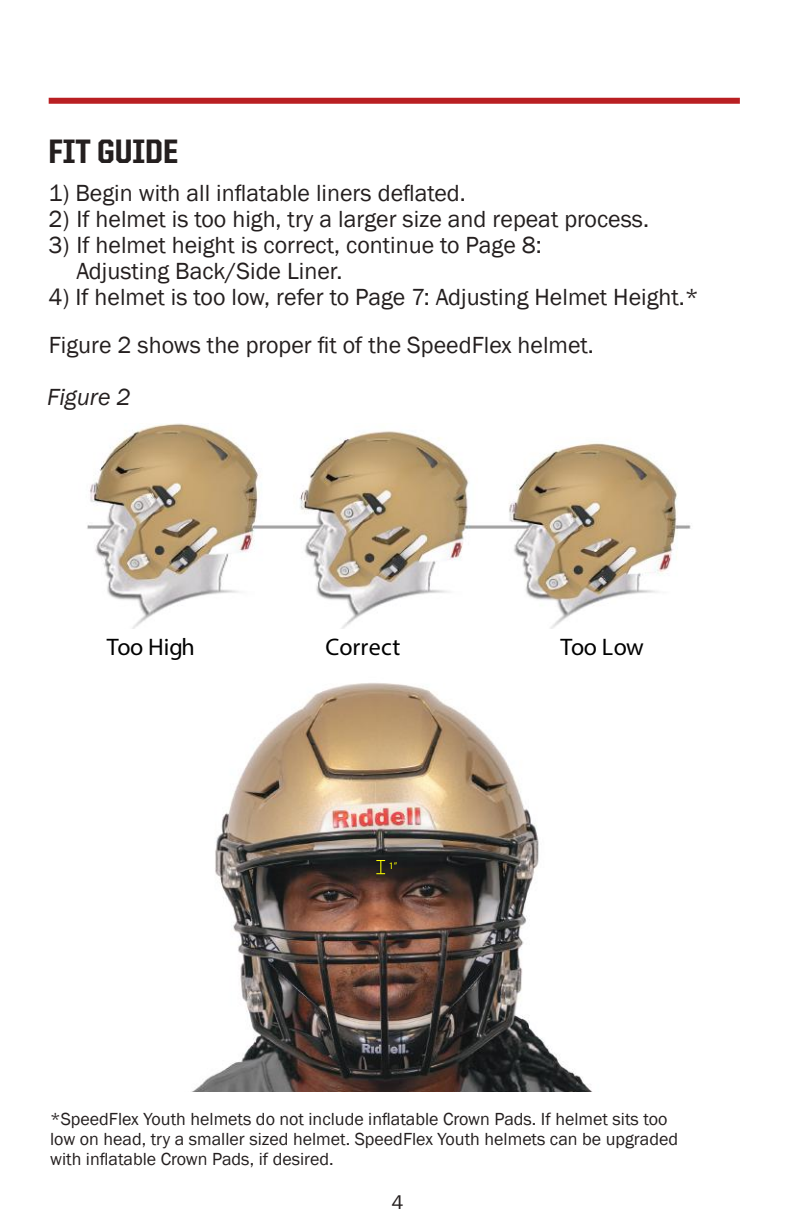
<style>
.page{position:relative;width:792px;height:1224px;background:#fff}
.page>*{position:absolute;margin:0;border:0;box-sizing:border-box;transform-origin:0 0}
.t1{font:800 34px "United Sans Semi Cond";color:#241f1f}
.t2{font:24px/26px "Franklin Gothic";color:#241f1f}
.t3{font:24px "Myriad Pro";color:#000}
.t4{font:italic 24px "Franklin Gothic";color:#241f1f}
.t5{font:20px "ITC Franklin Gothic Std";color:#241f1f}
.t6{font:18px/20px "Franklin Gothic";color:#241f1f}
.t7{font:9.8px "Myriad Pro";color:#ff0}
</style>
<div class="page">
<div style="left:49px;top:98px;width:691px;height:6px;background:#b91f22"></div>
<img style="left:87px;top:423px;width:604px;height:206px">
<img style="left:191px;top:683px;width:402px;height:409px">
<svg style="left:376px;top:860px;width:9px;height:14px"></svg>
<h1 class="t1" style="left:48px;top:133px;width:132px">FIT GUIDE</h1>
<p class="t2" style="left:48px;top:180px;width:419px">1) Begin with all inflatable liners deflated.</p>
<p class="t2" style="left:48px;top:206px;width:602px">2) If helmet is too high, try a larger size and repeat process.</p>
<p class="t2" style="left:76px;top:232px;width:467px;text-indent:-28px">3) If helmet height is correct, continue to Page 8:<br>Adjusting Back/Side Liner.</p>
<p class="t2" style="left:48px;top:273px;width:652px;line-height:48.2px">4) If helmet is too low, refer to Page 7: Adjusting Helmet Height.*<br>Figure 2 shows the proper fit of the SpeedFlex helmet.</p>
<p class="t4" style="left:47px;top:382px;width:85px">Figure 2</p>
<p class="t3" style="left:107px;top:632px;width:89px">Too High</p>
<p class="t3" style="left:325px;top:632px;width:76px">Correct</p>
<p class="t3" style="left:560px;top:633px;width:85px">Too Low</p>
<p class="t7" style="left:389px;top:860px;width:10px">1”</p>
<p class="t6" style="left:50px;top:1109px;width:630px">*SpeedFlex Youth helmets do not include inflatable Crown Pads. If helmet sits too low on head, try a smaller sized helmet. SpeedFlex Youth helmets can be upgraded with inflatable Crown Pads, if desired.</p>
<p class="t5" style="left:391px;top:1190px;width:13px">4</p>
</div>
